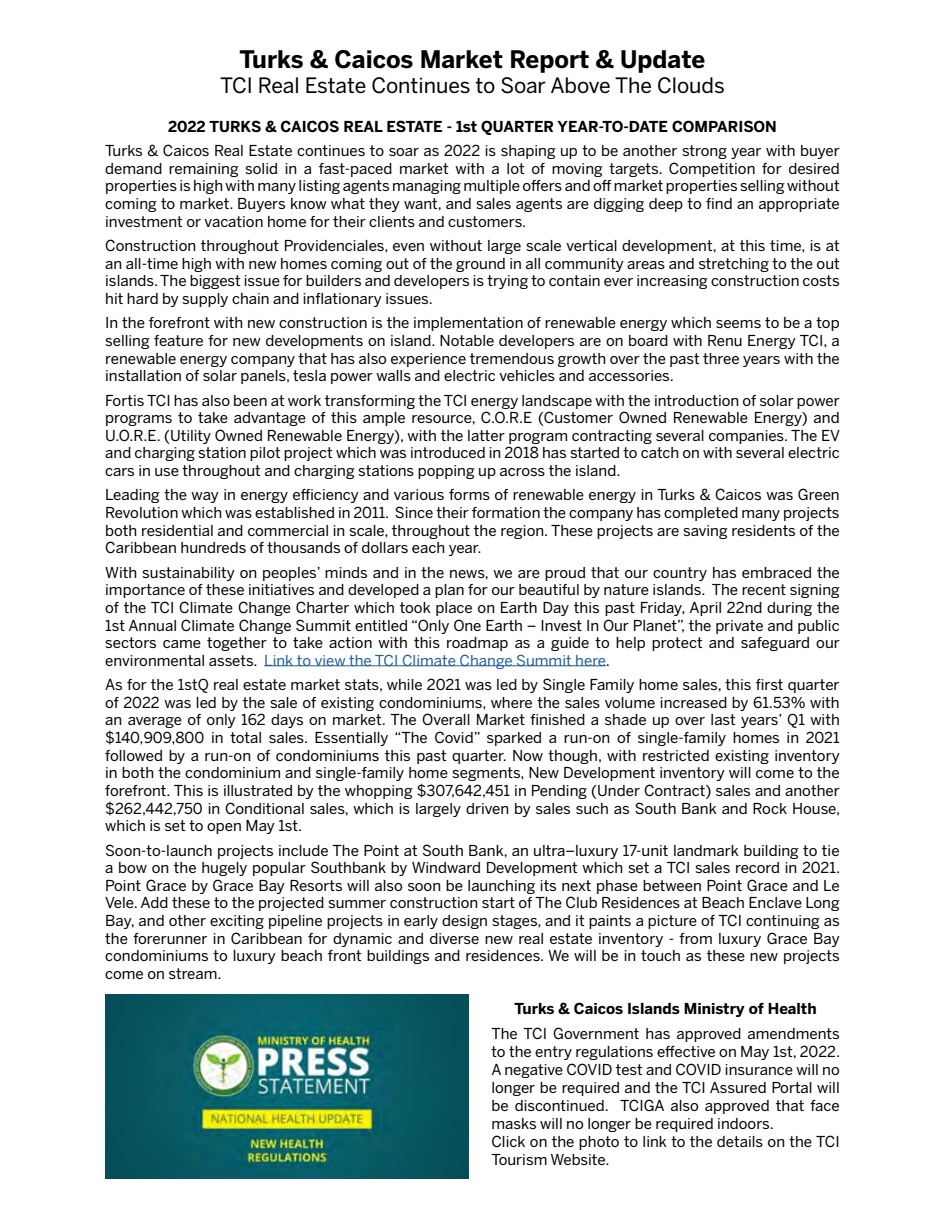
<style>
.page{position:relative;width:945px;height:1215px;background:#fff}
.page>*{position:absolute;margin:0;border:0;box-sizing:border-box;transform-origin:0 0}
.t1{font:700 24px "Benton Sans";color:#000}
.t2{font:21px "Benton Sans";color:#000}
.t3{font:15px/17.5px "Benton Sans";color:#000;text-align:justify}
.t4{font:700 15px "Benton Sans";color:#000}
.s1{color:#215e9e}
</style>
<div class="page">
<hr style="left:264px;top:666px;width:342px;height:1px;background:#215e9e">
<img style="left:105px;top:994px;width:363px;height:185px">
<h1 class="t1" style="left:240px;top:44px;width:467px">Turks &amp; Caicos Market Report &amp; Update</h1>
<h2 class="t2" style="left:220px;top:73px;width:506px">TCI Real Estate Continues to Soar Above The Clouds</h2>
<p class="t4" style="left:168px;top:117px;width:610px">2022 TURKS &amp; CAICOS REAL ESTATE - 1st QUARTER YEAR-TO-DATE COMPARISON</p>
<p class="t3" style="left:105px;top:142px;width:736px">Turks &amp; Caicos Real Estate continues to soar as 2022 is shaping up to be another strong year with buyer demand remaining solid in a fast-paced market with a lot of moving targets. Competition for desired properties is high with many listing agents managing multiple offers and off market properties selling without coming to market. Buyers know what they want, and sales agents are digging deep to find an appropriate investment or vacation home for their clients and customers.</p>
<p class="t3" style="left:105px;top:237px;width:736px">Construction throughout Providenciales, even without large scale vertical development, at this time, is at an all-time high with new homes coming out of the ground in all community areas and stretching to the out islands. The biggest issue for builders and developers is trying to contain ever increasing construction costs hit hard by supply chain and inflationary issues.</p>
<p class="t3" style="left:105px;top:314px;width:736px">In the forefront with new construction is the implementation of renewable energy which seems to be a top selling feature for new developments on island. Notable developers are on board with Renu Energy TCI, a renewable energy company that has also experience tremendous growth over the past three years with the installation of solar panels, tesla power walls and electric vehicles and accessories.</p>
<p class="t3" style="left:105px;top:391px;width:736px">Fortis TCI has also been at work transforming the TCI energy landscape with the introduction of solar power programs to take advantage of this ample resource, C.O.R.E (Customer Owned Renewable Energy) and U.O.R.E. (Utility Owned Renewable Energy), with the latter program contracting several companies. The EV and charging station pilot project which was introduced in 2018 has started to catch on with several electric cars in use throughout and charging stations popping up across the island.</p>
<p class="t3" style="left:105px;top:486px;width:736px">Leading the way in energy efficiency and various forms of renewable energy in Turks &amp; Caicos was Green Revolution which was established in 2011. Since their formation the company has completed many projects both residential and commercial in scale, throughout the region. These projects are saving residents of the Caribbean hundreds of thousands of dollars each year.</p>
<p class="t3" style="left:105px;top:564px;width:736px">With sustainability on peoples’ minds and in the news, we are proud that our country has embraced the importance of these initiatives and developed a plan for our beautiful by nature islands. The recent signing of the TCI Climate Change Charter which took place on Earth Day this past Friday, April 22nd during the 1st Annual Climate Change Summit entitled “Only One Earth – Invest In Our Planet”, the private and public sectors came together to take action with this roadmap as a guide to help protect and safeguard our environmental assets. <span class="s1">Link to view the TCI Climate Change Summit here</span>.</p>
<p class="t3" style="left:105px;top:676px;width:737px">As for the 1stQ real estate market stats, while 2021 was led by Single Family home sales, this first quarter of 2022 was led by the sale of existing condominiums, where the sales volume increased by 61.53% with an average of only 162 days on market. The Overall Market finished a shade up over last years’ Q1 with $140,909,800 in total sales. Essentially “The Covid” sparked a run-on of single-family homes in 2021 followed by a run-on of condominiums this past quarter. Now though, with restricted existing inventory in both the condominium and single-family home segments, New Development inventory will come to the forefront. This is illustrated by the whopping $307,642,451 in Pending (Under Contract) sales and another $262,442,750 in Conditional sales, which is largely driven by sales such as South Bank and Rock House, which is set to open May 1st.</p>
<p class="t3" style="left:105px;top:841px;width:736px">Soon-to-launch projects include The Point at South Bank, an ultra–luxury 17-unit landmark building to tie a bow on the hugely popular Southbank by Windward Development which set a TCI sales record in 2021.<br>Point Grace by Grace Bay Resorts will also soon be launching its next phase between Point Grace and Le Vele. Add these to the projected summer construction start of The Club Residences at Beach Enclave Long Bay, and other exciting pipeline projects in early design stages, and it paints a picture of TCI continuing as the forerunner in Caribbean for dynamic and diverse new real estate inventory - from luxury Grace Bay condominiums to luxury beach front buildings and residences. We will be in touch as these new projects come on stream.</p>
<p class="t4" style="left:514px;top:1000px;width:304px">Turks &amp; Caicos Islands Ministry of Health</p>
<p class="t3" style="left:491px;top:1025px;width:350px;line-height:18px;text-align:left">The TCI Government has approved amendments to the entry regulations effective on May 1st, 2022.<br>A negative COVID test and COVID insurance will no longer be required and the TCI Assured Portal will be discontinued. TCIGA also approved that face masks will no longer be required indoors.<br>Click on the photo to link to the details on the TCI Tourism Website.</p>
</div>
